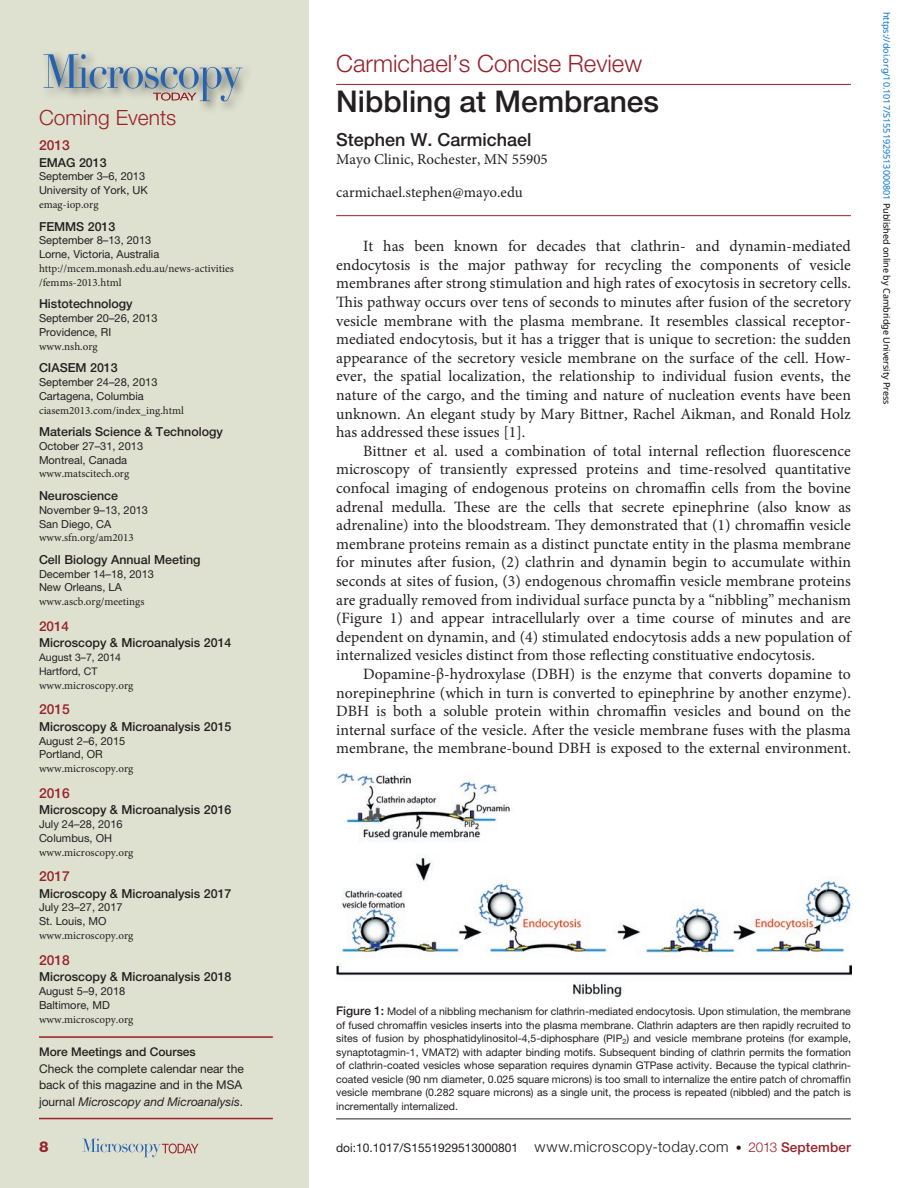
<style>
.page{position:relative;width:905px;height:1188px;background:#fff}
.page>*{position:absolute;margin:0;border:0;box-sizing:border-box;transform-origin:0 0}
.t1{font:500 30px "Helvetica Neue";color:#231f20}
.t2{font:300 24px "Helvetica Neue";color:#98212a}
.t3{font:300 21px "Helvetica Neue";color:#98212a}
.t4{font:500 18px "Helvetica Neue";color:#231f20}
.t5{font:15.75px/18.6px "Minion Pro";color:#231f20;text-align:justify}
.t6{font:15px "Minion Pro";color:#231f20}
.t7{font:800 15px "Helvetica Neue";color:#98212a}
.t8{font:500 13.8px "Helvetica Neue";color:#98212a}
.t9{font:500 13.5px "Helvetica Neue";color:#98212a}
.t10{font:500 12.45px "Helvetica Neue";color:#231f20}
.t11{font:12px/16.5px "Helvetica Neue";color:#231f20}
.t12{font:500 12px "Helvetica Neue";color:#231f20}
.t13{font:11.1px/13.8px "Helvetica Neue";color:#231f20}
.t14{font:11.1px/13.8px "Minion Pro";color:#231f20}
.t15{font:10.5px/13.5px "Helvetica Neue";color:#231f20}
.t16{font:9px "Noto Sans";color:#0172cf}
.s1{font-style:italic}
.s2{color:#000}
.s3{font-weight:500;font-size:12px}
.s4{font-weight:300;font-size:15px}
.s5{font-weight:300}
.s6{font-weight:300;font-size:13.5px;color:#98212a}
.s7{font-weight:500;font-size:13.5px;color:#98212a}
</style>
<div class="page">
<div style="left:0;top:0;width:309px;height:1188px;background:#dfe1d0"></div>
<hr style="left:336px;top:84px;width:514px;height:1px;background:#98212a">
<hr style="left:336px;top:215px;width:514px;height:1px;background:#98212a">
<img style="left:43px;top:53px;width:203px;height:57px">
<svg style="left:44px;top:54px;width:198px;height:47px"></svg>
<svg style="left:82px;top:1139px;width:117px;height:18px"></svg>
<hr style="left:39px;top:1036px;width:234px;height:2px;background:#98212a">
<hr style="left:39px;top:1118px;width:234px;height:1px;background:#98212a">
<hr style="left:336px;top:1119px;width:514px;height:1px;background:#231f20">
<img style="left:336px;top:773px;width:515px;height:224px">
<h3 class="t3" style="left:39px;top:104px;width:139px">Coming Events</h3>
<p class="t8" style="left:39px;top:137px;width:32px">2013</p>
<p class="t10" style="left:39px;top:155px;width:69px">EMAG 2013</p>
<p class="t13" style="left:39px;top:169px;width:110px">September 3–6, 2013<br>University of York, UK</p>
<p class="t14" style="left:39px;top:198px;width:61px">emag-iop.org</p>
<p class="t10" style="left:39px;top:219px;width:78px">FEMMS 2013</p>
<p class="t13" style="left:39px;top:233px;width:122px">September 8–13, 2013<br>Lorne, Victoria, Australia</p>
<p class="t14" style="left:39px;top:262px;width:196px">http://mcem.monash.edu.au/news-activities /femms-2013.html</p>
<p class="t10" style="left:39px;top:296px;width:95px">Histotechnology</p>
<p class="t13" style="left:39px;top:311px;width:120px">September 20–26, 2013<br>Providence, RI</p>
<p class="t14" style="left:39px;top:339px;width:60px">www.nsh.org</p>
<p class="t10" style="left:39px;top:360px;width:80px">CIASEM 2013</p>
<p class="t13" style="left:39px;top:375px;width:120px">September 24–28, 2013<br>Cartagena, Columbia</p>
<p class="t14" style="left:39px;top:403px;width:146px">ciasem2013.com/index_ing.html</p>
<p class="t10" style="left:39px;top:424px;width:185px">Materials Science &amp; Technology</p>
<p class="t13" style="left:39px;top:439px;width:106px">October 27–31, 2013<br>Montreal, Canada</p>
<p class="t14" style="left:39px;top:467px;width:92px">www.matscitech.org</p>
<p class="t10" style="left:39px;top:488px;width:80px">Neuroscience</p>
<p class="t13" style="left:39px;top:503px;width:111px">November 9–13, 2013<br>San Diego, CA</p>
<p class="t14" style="left:39px;top:531px;width:96px">www.sfn.org/am2013</p>
<p class="t10" style="left:39px;top:552px;width:163px">Cell Biology Annual Meeting</p>
<p class="t13" style="left:39px;top:567px;width:116px">December 14–18, 2013<br>New Orleans, LA</p>
<p class="t14" style="left:39px;top:595px;width:107px">www.ascb.org/meetings</p>
<p class="t9" style="left:39px;top:618px;width:32px">2014</p>
<p class="t10" style="left:39px;top:635px;width:194px">Microscopy &amp; Microanalysis 2014</p>
<p class="t15" style="left:39px;top:650px;width:84px">August 3–7, 2014<br>Hartford, CT</p>
<p class="t14" style="left:39px;top:678px;width:96px">www.microscopy.org</p>
<p class="t8" style="left:39px;top:701px;width:32px">2015</p>
<p class="t10" style="left:39px;top:719px;width:194px">Microscopy &amp; Microanalysis 2015</p>
<p class="t13" style="left:39px;top:734px;width:88px">August 2–6, 2015<br>Portland, OR</p>
<p class="t14" style="left:39px;top:762px;width:96px">www.microscopy.org</p>
<p class="t8" style="left:39px;top:785px;width:32px">2016</p>
<p class="t10" style="left:39px;top:802px;width:194px">Microscopy &amp; Microanalysis 2016</p>
<p class="t13" style="left:39px;top:817px;width:85px">July 24–28, 2016<br>Columbus, OH</p>
<p class="t14" style="left:39px;top:845px;width:96px">www.microscopy.org</p>
<p class="t8" style="left:39px;top:868px;width:32px">2017</p>
<p class="t10" style="left:39px;top:886px;width:194px">Microscopy &amp; Microanalysis 2017</p>
<p class="t13" style="left:39px;top:900px;width:85px">July 23–27, 2017<br>St. Louis, MO</p>
<p class="t14" style="left:39px;top:929px;width:96px">www.microscopy.org</p>
<p class="t8" style="left:39px;top:951px;width:32px">2018</p>
<p class="t10" style="left:39px;top:969px;width:194px">Microscopy &amp; Microanalysis 2018</p>
<p class="t13" style="left:39px;top:984px;width:88px">August 5–9, 2018<br>Baltimore, MD</p>
<p class="t14" style="left:39px;top:1012px;width:96px">www.microscopy.org</p>
<p class="t12" style="left:39px;top:1045px;width:158px">More Meetings and Courses</p>
<p class="t11" style="left:39px;top:1060px;width:206px">Check the complete calendar near the back of this magazine and in the MSA journal <span class="s1">Microscopy and Microanalysis</span>.</p>
<p class="t7" style="left:39px;top:1138px;width:11px">8</p>
<h2 class="t2" style="left:336px;top:49px;width:307px">Carmichael’s Concise Review</h2>
<h1 class="t1" style="left:336px;top:83px;width:324px">Nibbling at Membranes</h1>
<p class="t4" style="left:336px;top:129px;width:197px">Stephen W. Carmichael</p>
<p class="t6" style="left:336px;top:149px;width:213px">Mayo Clinic, Rochester, MN 55905</p>
<p class="t6" style="left:336px;top:182px;width:188px">carmichael.stephen@mayo.edu</p>
<p class="t5" style="left:336px;top:237px;width:516px;text-indent:27px">It has been known for decades that clathrin- and dynamin-mediated endocytosis is the major pathway for recycling the components of vesicle membranes after strong stimulation and high rates of exocytosis in secretory cells.<br>This pathway occurs over tens of seconds to minutes after fusion of the secretory vesicle membrane with the plasma membrane. It resembles classical receptor&shy;mediated endocytosis, but it has a trigger that is unique to secretion: the sudden appearance of the secretory vesicle membrane on the surface of the cell. How&shy;ever, the spatial localization, the relationship to individual fusion events, the nature of the cargo, and the timing and nature of nucleation events have been unknown. An elegant study by Mary Bittner, Rachel Aikman, and Ronald Holz has addressed these issues [1].</p>
<p class="t5" style="left:336px;top:441px;width:516px;text-indent:27px">Bittner et al. used a combination of total internal reflection fluorescence microscopy of transiently expressed proteins and time-resolved quantitative confocal imaging of endogenous proteins on chromaffin cells from the bovine adrenal medulla. These are the cells that secrete epinephrine (also know as adrenaline) into the bloodstream. They demonstrated that (1) chromaffin vesicle membrane proteins remain as a distinct punctate entity in the plasma membrane for minutes after fusion, (2) clathrin and dynamin begin to accumulate within seconds at sites of fusion, (3) endogenous chromaffin vesicle membrane proteins are gradually removed from individual surface puncta by a “nibbling” mechanism (Figure 1) and appear intracellularly over a time course of minutes and are dependent on dynamin, and (4) stimulated endocytosis adds a new population of internalized vesicles distinct from those reflecting constituative endocytosis.</p>
<p class="t5" style="left:336px;top:665px;width:516px;text-indent:27px">Dopamine-β-hydroxylase (DBH) is the enzyme that converts dopamine to norepinephrine (which in turn is converted to epinephrine by another enzyme).<br>DBH is both a soluble protein within chromaffin vesicles and bound on the internal surface of the vesicle. After the vesicle membrane fuses with the plasma membrane, the membrane-bound DBH is exposed to the external environment.</p>
<p class="t16" style="left:893px;top:12px;width:394px;rotate:90deg">https://doi.org/10.1017/S1551929513000801 <span class="s2">Published online by Cambridge University Press</span></p>
<p class="t15" style="left:336px;top:1004px;width:516px;text-align:justify"><span class="s3">Figure 1:</span> Model of a nibbling mechanism for clathrin-mediated endocytosis. Upon stimulation, the membrane of fused chromaffin vesicles inserts into the plasma membrane. Clathrin adapters are then rapidly recruited to sites of fusion by phosphatidylinositol-4,5-diphosphare (PIP<sub>2</sub>) and vesicle membrane proteins (for example, synaptotagmin-1, VMAT2) with adapter binding motifs. Subsequent binding of clathrin permits the formation of clathrin-coated vesicles whose separation requires dynamin GTPase activity. Because the typical clathrin&shy;coated vesicle (90 nm diameter, 0.025 square microns) is too small to internalize the entire patch of chromaffin vesicle membrane (0.282 square microns) as a single unit, the process is repeated (nibbled) and the patch is incrementally internalized.</p>
<p class="t11" style="left:336px;top:1139px;width:516px">doi:10.1017/S1551929513000801 <span class="s4">www.microscopy-today.com</span> <span class="s5">•</span> <span class="s6">2013</span> <span class="s7">September</span></p>
</div>
